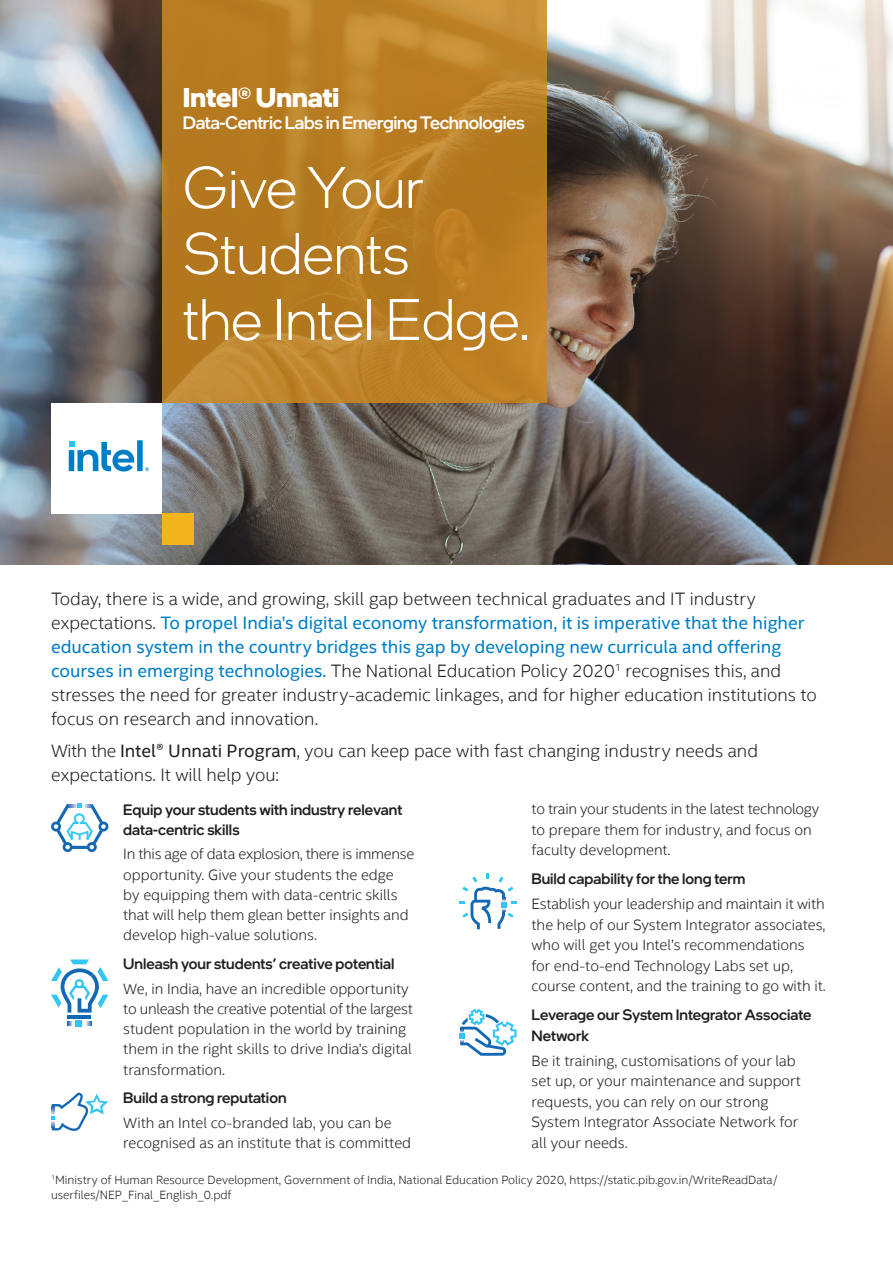
<style>
.page{position:relative;width:893px;height:1263px;background:#fff}
.page>*{position:absolute;margin:0;border:0;box-sizing:border-box;transform-origin:0 0}
.t1{font:300 58.5px/66px "Intel One Display";letter-spacing:-.005em;color:#fff}
.t2{font:700 27px "Intel One Display";color:#fff}
.t3{font:300 18px/24px "Intel Clear";color:#231f20}
.t4{font:500 18px "Intel One Display";letter-spacing:-.02em;color:#fff}
.t5{font:300 15px/20.5px "Intel Clear";color:#231f20}
.t6{font:500 15px/20.2px "Intel One Display";color:#231f20}
.t7{font:300 12px/15px "Intel Clear";color:#231f20}
.s1{font-weight:400;color:#007ec5}
.s2{font-weight:400}
</style>
<div class="page">
<img style="left:0;top:0;width:893px;height:565px">
<svg style="left:51px;top:803px;width:57px;height:49px"></svg>
<svg style="left:68px;top:1022px;width:5px;height:3px"></svg>
<svg style="left:86px;top:1022px;width:5px;height:3px"></svg>
<div style="left:75px;top:1020px;width:7px;height:7px;background:#33c5f3"></div>
<hr style="left:68px;top:1015px;width:23px;height:4px;background:#1369b4">
<svg style="left:51px;top:959px;width:57px;height:53px"></svg>
<svg style="left:51px;top:1092px;width:57px;height:39px"></svg>
<svg style="left:459px;top:873px;width:58px;height:56px"></svg>
<svg style="left:163px;top:0;width:384px;height:403px;background:#b97e25"></svg>
<div style="left:51px;top:403px;width:111px;height:110px;background:#fff"></div>
<svg style="left:69px;top:440px;width:80px;height:31px"></svg>
<div style="left:162px;top:513px;width:31px;height:32px;background:#f1b41c"></div>
<svg style="left:459px;top:1009px;width:58px;height:47px"></svg>
<h2 class="t2" style="left:183px;top:79px;width:158px">Intel® Unnati</h2>
<p class="t4" style="left:183px;top:111px;width:343px">Data-Centric Labs in Emerging Technologies</p>
<h1 class="t1" style="left:183px;top:154px;width:348px">Give Your<br>Students<br>the Intel Edge.</h1>
<p class="t3" style="left:51px;top:587px;width:767px">Today, there is a wide, and growing, skill gap between technical graduates and IT industry expectations. <span class="s1">To propel India’s digital economy transformation, it is imperative that the higher education system in the country bridges this gap by developing new curricula and offering courses in emerging technologies.</span> The National Education Policy 2020<sup>1</sup> recognises this, and stresses the need for greater industry-academic linkages, and for higher education institutions to focus on research and innovation.</p>
<p class="t3" style="left:51px;top:739px;width:708px">With the <span class="s2">Intel® Unnati Program</span>, you can keep pace with fast changing industry needs and expectations. It will help you:</p>
<p class="t6" style="left:123px;top:799px;width:280px">Equip your students with industry relevant data-centric skills</p>
<p class="t5" style="left:123px;top:844px;width:292px">In this age of data explosion, there is immense opportunity. Give your students the edge<br>by equipping them with data-centric skills that will help them glean better insights and develop high-value solutions.</p>
<p class="t6" style="left:123px;top:953px;width:273px">Unleash your students’ creative potential</p>
<p class="t5" style="left:123px;top:978px;width:291px">We, in India, have an incredible opportunity to unleash the creative potential of the largest student population in the world by training them in the right skills to drive India’s digital transformation.</p>
<p class="t6" style="left:123px;top:1088px;width:165px">Build a strong reputation</p>
<p class="t5" style="left:123px;top:1113px;width:289px">With an Intel co-branded lab, you can be recognised as an institute that is committed</p>
<p class="t5" style="left:531px;top:799px;width:289px">to train your students in the latest technology to prepare them for industry, and focus on faculty development.</p>
<p class="t6" style="left:531px;top:869px;width:215px">Build capability for the long term</p>
<p class="t5" style="left:531px;top:894px;width:296px">Establish your leadership and maintain it with the help of our System Integrator associates, who will get you Intel’s recommendations for end-to-end Technology Labs set up, course content, and the training to go with it.</p>
<p class="t6" style="left:531px;top:1004px;width:282px">Leverage our System Integrator Associate<br>Network</p>
<p class="t5" style="left:531px;top:1050px;width:271px">Be it training, customisations of your lab set up, or your maintenance and support requests, you can rely on our strong System Integrator Associate Network for all your needs.</p>
<p class="t7" style="left:51px;top:1172px;width:728px"><sup>1</sup>Ministry of Human Resource Development, Government of India, National Education Policy 2020, https://static.pib.gov.in/WriteReadData/ userfiles/NEP_Final_English_0.pdf</p>
</div>
